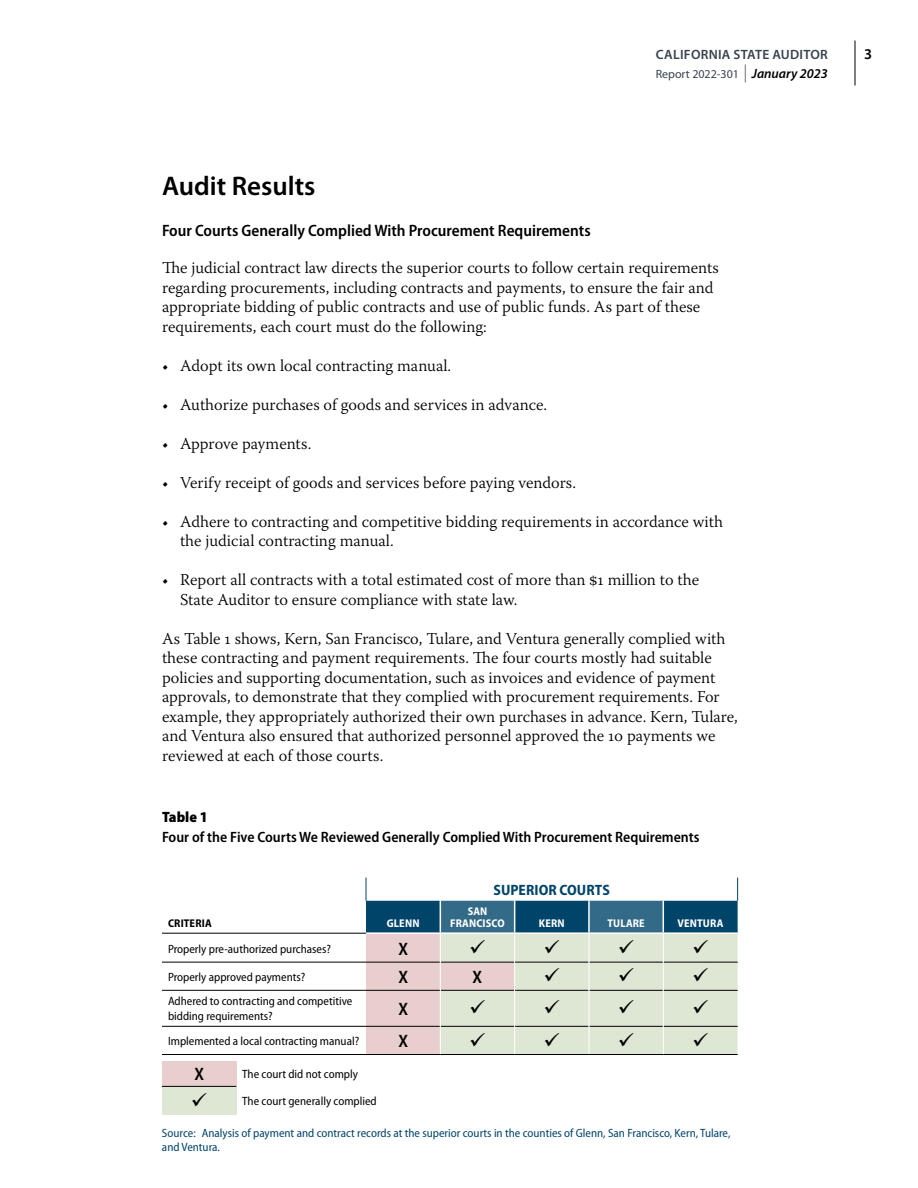
<style>
.page{position:relative;width:918px;height:1188px;background:#fff}
.page>*{position:absolute;margin:0;border:0;box-sizing:border-box;transform-origin:0 0}
.t1{font:600 27px "Myriad Pro";color:#000}
.t2{font:600 semi-condensed 18px "Myriad Pro";color:#000}
.t3{font:300 16.5px/19.5px "Warnock Pro";color:#000}
.t4{font:600 semi-condensed 16.5px "Myriad Pro";color:#000}
.t5{font:600 semi-condensed 15px "Myriad Pro";color:#000}
.t6{font:700 semi-condensed 15px "Myriad Pro";letter-spacing:.005em;color:#00446a}
.t7{font:900 semi-condensed 15px "Myriad Pro";color:#000}
.t8{font:600 15px "Myriad Pro";color:#000}
.t9{font:600 13.5px "Myriad Pro";letter-spacing:.02em;color:#39424f}
.t10{font:semi-condensed 12px/15px "Myriad Pro";color:#000}
.t11{font:semi-condensed 12px/13.5px "Myriad Pro";color:#00446a}
.t12{font:12px "Myriad Pro";color:#39424f}
.t13{font:700 semi-condensed 11.25px/12px "Myriad Pro";letter-spacing:.015em;color:#fff;text-align:center}
.t14{font:700 semi-condensed 11.25px "Myriad Pro";letter-spacing:.01em;color:#000}
.s1{font-weight:300;font-size:18px;color:#000}
.s2{font-weight:600;font-style:italic;font-size:13.5px;color:#000}
</style>
<div class="page">
<hr style="left:162px;top:933px;width:204px;height:1px;background:#000">
<hr style="left:162px;top:962px;width:204px;height:1px;background:#000">
<hr style="left:162px;top:990px;width:204px;height:1px;background:#000">
<hr style="left:162px;top:1026px;width:204px;height:1px;background:#000">
<hr style="left:162px;top:1054px;width:204px;height:1px;background:#000">
<div style="left:162px;top:1061px;width:74px;height:25px;background:#e8cfcd"></div>
<div style="left:162px;top:1086px;width:74px;height:29px;background:#dee7d4"></div>
<hr style="left:162px;top:1086px;width:74px;height:1px;background:#000">
<hr style="left:855px;top:40px;width:1px;height:46px;background:#000">
<svg style="left:366px;top:878px;width:372px;height:177px;background:#bbc7c3"></svg>
<p class="t9" style="left:656px;top:46px;width:173px">CALIFORNIA STATE AUDITOR</p>
<p class="t8" style="left:864px;top:45px;width:10px">3</p>
<p class="t12" style="left:656px;top:67px;width:174px">Report 2022-301 <span class="s1">|</span> <span class="s2">January 2023</span></p>
<h1 class="t1" style="left:162px;top:171px;width:155px">Audit Results</h1>
<p class="t4" style="left:162px;top:221px;width:430px">Four Courts Generally Complied With Procurement Requirements</p>
<p class="t3" style="left:162px;top:258px;width:558px">The judicial contract law directs the superior courts to follow certain requirements regarding procurements, including contracts and payments, to ensure the fair and appropriate bidding of public contracts and use of public funds. As part of these requirements, each court must do the following:</p>
<p class="t3" style="left:162px;top:355px;width:291px">• Adopt its own local contracting manual.</p>
<p class="t3" style="left:162px;top:394px;width:387px">• Authorize purchases of goods and services in advance.</p>
<p class="t3" style="left:162px;top:433px;width:151px">• Approve payments.</p>
<p class="t3" style="left:162px;top:472px;width:416px">• Verify receipt of goods and services before paying vendors.</p>
<p class="t3" style="left:180px;top:511px;width:545px;text-indent:-18px">• Adhere to contracting and competitive bidding requirements in accordance with the judicial contracting manual.</p>
<p class="t3" style="left:180px;top:570px;width:521px;text-indent:-18px">• Report all contracts with a total estimated cost of more than $1 million to the<br>State Auditor to ensure compliance with state law.</p>
<p class="t3" style="left:162px;top:628px;width:577px">As Table 1 shows, Kern, San Francisco, Tulare, and Ventura generally complied with these contracting and payment requirements. The four courts mostly had suitable policies and supporting documentation, such as invoices and evidence of payment approvals, to demonstrate that they complied with procurement requirements. For example, they appropriately authorized their own purchases in advance. Kern, Tulare, and Ventura also ensured that authorized personnel approved the 10 payments we reviewed at each of those courts.</p>
<p class="t7" style="left:162px;top:808px;width:47px">Table 1</p>
<p class="t5" style="left:162px;top:828px;width:539px">Four of the Five Courts We Reviewed Generally Complied With Procurement Requirements</p>
<p class="t6" style="left:494px;top:881px;width:118px">SUPERIOR COURTS</p>
<p class="t14" style="left:168px;top:917px;width:45px">CRITERIA</p>
<p class="t13" style="left:387px;top:918px;width:34px">GLENN</p>
<p class="t13" style="left:450px;top:906px;width:56px">SAN<br>FRANCISCO</p>
<p class="t13" style="left:539px;top:918px;width:27px">KERN</p>
<p class="t13" style="left:607px;top:918px;width:39px">TULARE</p>
<p class="t13" style="left:677px;top:918px;width:48px">VENTURA</p>
<p class="t10" style="left:168px;top:941px;width:164px">Properly pre‑authorized purchases?</p>
<p class="t2" style="left:398px;top:939px;width:11px">X</p>
<p class="t10" style="left:168px;top:969px;width:139px">Properly approved payments?</p>
<p class="t2" style="left:398px;top:967px;width:11px">X</p>
<p class="t2" style="left:473px;top:967px;width:11px">X</p>
<p class="t10" style="left:168px;top:994px;width:186px">Adhered to contracting and competitive bidding requirements?</p>
<p class="t2" style="left:398px;top:999px;width:11px">X</p>
<p class="t10" style="left:168px;top:1034px;width:193px">Implemented a local contracting manual?</p>
<p class="t2" style="left:398px;top:1031px;width:11px">X</p>
<p class="t2" style="left:194px;top:1064px;width:11px">X</p>
<p class="t10" style="left:242px;top:1067px;width:117px">The court did not comply</p>
<p class="t10" style="left:191px;top:1094px;width:187px">✓ The court generally complied</p>
<p class="t11" style="left:162px;top:1127px;width:570px">Source: Analysis of payment and contract records at the superior courts in the counties of Glenn, San Francisco, Kern, Tulare, and Ventura.</p>
</div>
